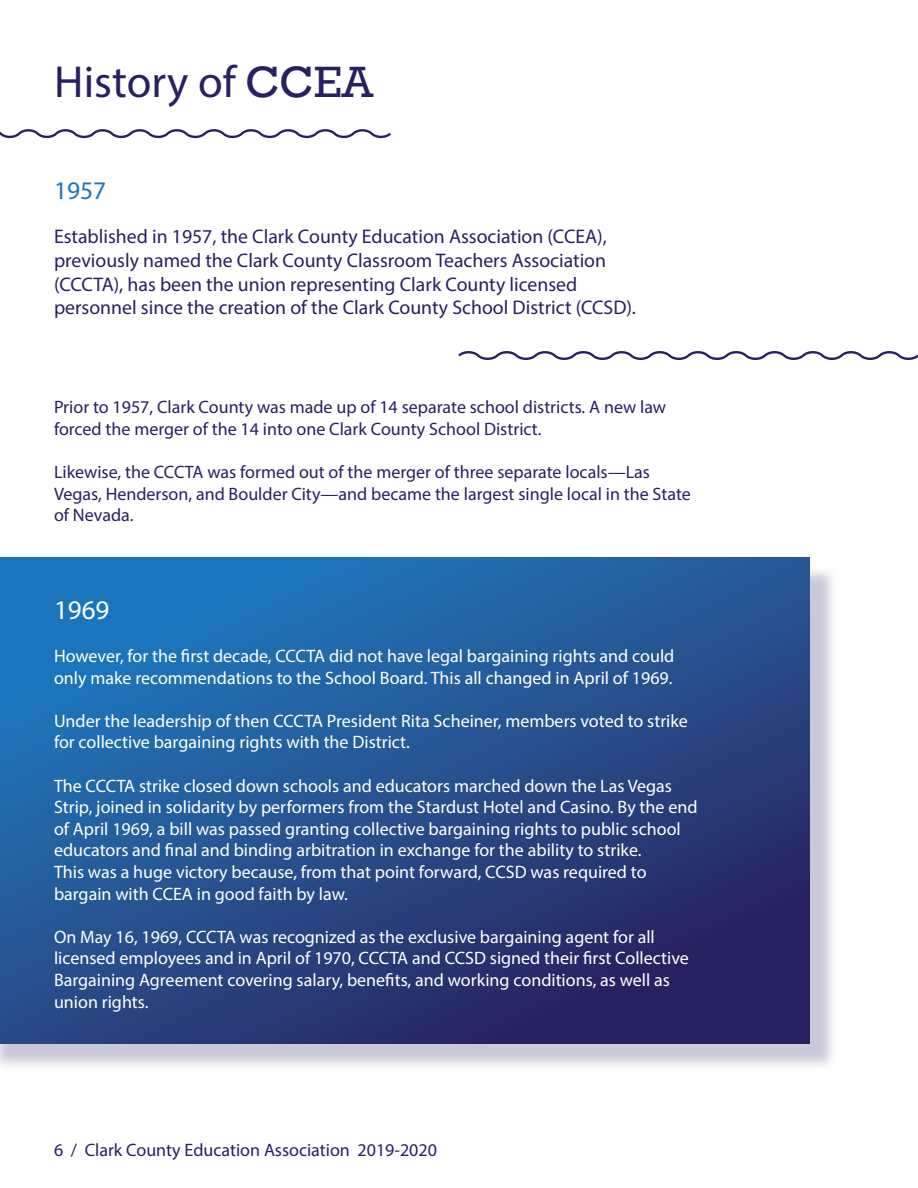
<style>
.page{position:relative;width:918px;height:1188px;background:#fff}
.page>*{position:absolute;margin:0;border:0;box-sizing:border-box;transform-origin:0 0}
.t1{font:45px "Myriad Pro";color:#262262}
.t2{font:27px "Myriad Pro";color:#fff}
.t3{font:25.35px "Myriad Pro";color:#1c75bc}
.t4{font:19.8px/23.7px "Myriad Pro";color:#262262}
.t5{font:18px/21.6px "Myriad Pro";color:#fff}
.t6{font:18px/21.6px "Myriad Pro";color:#262262}
.s1{font-family:"Rockwell"}
</style>
<div class="page">
<div style="left:0;top:565px;width:838px;height:507px;background:#262262;opacity:.25"></div>
<svg style="left:0;top:557px;width:810px;height:487px;background:#244e8d"></svg>
<svg style="left:0;top:129px;width:391px;height:10px"></svg>
<svg style="left:458px;top:351px;width:460px;height:9px"></svg>
<h1 class="t1" style="left:54px;top:54px;width:321px">History of <span class="s1">CCEA</span></h1>
<h3 class="t3" style="left:54px;top:175px;width:54px">1957</h3>
<p class="t4" style="left:54px;top:224px;width:584px">Established in 1957, the Clark County Education Association (CCEA), previously named the Clark County Classroom Teachers Association (CCCTA), has been the union representing Clark County licensed personnel since the creation of the Clark County School District (CCSD).</p>
<p class="t6" style="left:54px;top:396px;width:614px">Prior to 1957, Clark County was made up of 14 separate school districts. A new law forced the merger of the 14 into one Clark County School District.</p>
<p class="t6" style="left:54px;top:461px;width:638px">Likewise, the CCCTA was formed out of the merger of three separate locals—Las<br>Vegas, Henderson, and Boulder City—and became the largest single local in the State of Nevada.</p>
<h2 class="t2" style="left:54px;top:593px;width:57px">1969</h2>
<p class="t5" style="left:54px;top:645px;width:622px">However, for the first decade, CCCTA did not have legal bargaining rights and could only make recommendations to the School Board. This all changed in April of 1969.</p>
<p class="t5" style="left:54px;top:710px;width:635px">Under the leadership of then CCCTA President Rita Scheiner, members voted to strike for collective bargaining rights with the District.</p>
<p class="t5" style="left:54px;top:775px;width:645px">The CCCTA strike closed down schools and educators marched down the Las Vegas Strip, joined in solidarity by performers from the Stardust Hotel and Casino. By the end of April 1969, a bill was passed granting collective bargaining rights to public school educators and final and binding arbitration in exchange for the ability to strike.<br>This was a huge victory because, from that point forward, CCSD was required to bargain with CCEA in good faith by law.</p>
<p class="t5" style="left:54px;top:926px;width:636px">On May 16, 1969, CCCTA was recognized as the exclusive bargaining agent for all licensed employees and in April of 1970, CCCTA and CCSD signed their first Collective Bargaining Agreement covering salary, benefits, and working conditions, as well as union rights.</p>
<p class="t6" style="left:54px;top:1139px;width:385px">6 / Clark County Education Association 2019-2020</p>
</div>
